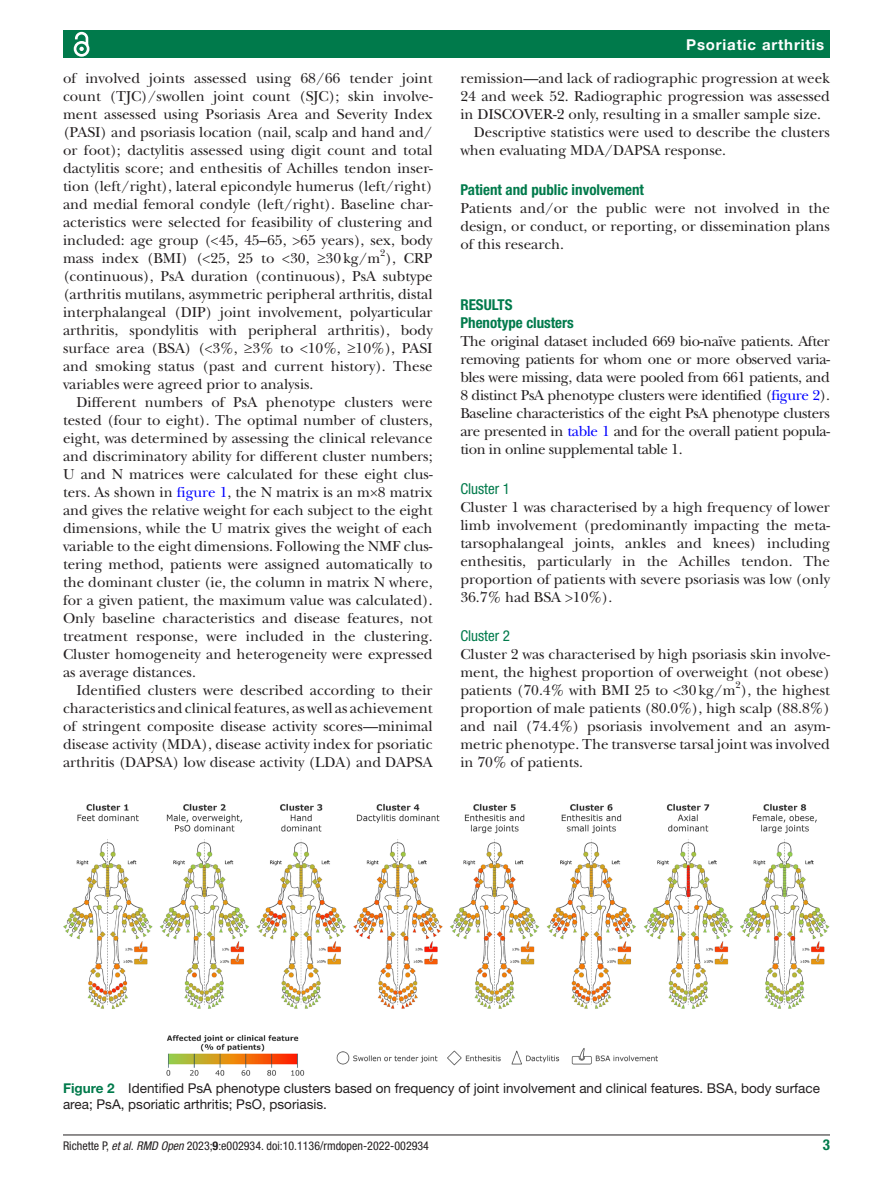
<style>
.page{position:relative;width:893px;height:1191px;background:#fff}
.page>*{position:absolute;margin:0;border:0;box-sizing:border-box;transform-origin:0 0}
.t1{font:15px/18px "New Baskerville";color:#231f20;text-align:justify}
.t2{font:700 condensed 15px/18px "Helvetica Neue LT Std";color:#007a4b}
.t3{font:700 15px "Helvetica Neue LT Std";letter-spacing:.055em;color:#fff}
.t4{font:condensed 15px "Helvetica Neue LT Std";color:#007a4b}
.t5{font:13.5px/16.2px "Helvetica Neue LT Std";color:#231f20}
.t6{font:condensed 12px "Helvetica Neue LT Std";color:#231f20}
.t7{font:9.9px "New Baskerville";color:#231f20}
.s1{color:#00f}
.s2{font-weight:700;color:#007a4b}
.s3{font-style:italic}
.s4{font-weight:700}
</style>
<div class="page">
<hr style="left:63px;top:1134px;width:767px;height:1px;background:#231f20">
<div style="left:63px;top:31px;width:767px;height:27px;background:#007a4b"></div>
<svg style="left:73px;top:31px;width:17px;height:26px"></svg>
<img style="left:63px;top:804px;width:767px;height:271px">
<p class="t1" style="left:63px;top:69px;width:371px">of involved joints assessed using 68/66 tender joint count (TJC)/swollen joint count (SJC); skin involve&shy;ment assessed using Psoriasis Area and Severity Index (PASI) and psoriasis location (nail, scalp and hand and/ or foot); dactylitis assessed using digit count and total dactylitis score; and enthesitis of Achilles tendon inser&shy;tion (left/right), lateral epicondyle humerus (left/right) and medial femoral condyle (left/right). Baseline char&shy;acteristics were selected for feasibility of clustering and included: age group (&lt;45, 45–65, &gt;65 years), sex, body mass index (BMI) (&lt;25, 25 to &lt;30, ≥30kg/m ), CRP</p>
<p class="t7" style="left:380px;top:247px;width:7px">2</p>
<p class="t1" style="left:63px;top:267px;width:371px">(continuous), PsA duration (continuous), PsA subtype (arthritis mutilans, asymmetric peripheral arthritis, distal interphalangeal (DIP) joint involvement, polyarticular arthritis, spondylitis with peripheral arthritis), body surface area (BSA) (&lt;3%, ≥3% to &lt;10%, ≥10%), PASI and smoking status (past and current history). These variables were agreed prior to analysis.</p>
<p class="t1" style="left:63px;top:393px;width:371px;text-indent:14px">Different numbers of PsA phenotype clusters were tested (four to eight). The optimal number of clusters, eight, was determined by assessing the clinical relevance and discriminatory ability for different cluster numbers; U and N matrices were calculated for these eight clus&shy;ters. As shown in <span class="s1">figure 1</span>, the N matrix is an m×8 matrix and gives the relative weight for each subject to the eight dimensions, while the U matrix gives the weight of each variable to the eight dimensions. Following the NMF clus&shy;tering method, patients were assigned automatically to the dominant cluster (ie, the column in matrix N where, for a given patient, the maximum value was calculated).<br>Only baseline characteristics and disease features, not treatment response, were included in the clustering.<br>Cluster homogeneity and heterogeneity were expressed as average distances.</p>
<p class="t1" style="left:63px;top:681px;width:371px;text-indent:14px">Identified clusters were described according to their characteristics and clinical features, as well as achievement of stringent composite disease activity scores—minimal disease activity (MDA), disease activity index for psoriatic arthritis (DAPSA) low disease activity (LDA) and DAPSA</p>
<p class="t3" style="left:686px;top:35px;width:140px">Psoriatic arthritis</p>
<p class="t1" style="left:460px;top:69px;width:371px">remission—and lack of radiographic progression at week</p>
<p class="t1" style="left:460px;top:87px;width:371px">24 and week 52. Radiographic progression was assessed</p>
<p class="t1" style="left:460px;top:105px;width:362px">in DISCOVER-2 only, resulting in a smaller sample size.</p>
<p class="t1" style="left:474px;top:123px;width:358px">Descriptive statistics were used to describe the clusters</p>
<p class="t1" style="left:460px;top:141px;width:267px">when evaluating MDA/DAPSA response.</p>
<p class="t2" style="left:460px;top:180px;width:185px">Patient and public involvement</p>
<p class="t1" style="left:460px;top:199px;width:371px">Patients and/or the public were not involved in the design, or conduct, or reporting, or dissemination plans of this research.</p>
<p class="t2" style="left:460px;top:295px;width:115px">RESULTS<br>Phenotype clusters</p>
<p class="t1" style="left:460px;top:332px;width:371px">The original dataset included 669 bio-naïve patients. After removing patients for whom one or more observed varia&shy;bles were missing, data were pooled from 661 patients, and 8 distinct PsA phenotype clusters were identified (<span class="s1">figure 2</span>).<br>Baseline characteristics of the eight PsA phenotype clusters are presented in <span class="s1">table 1</span> and for the overall patient popula&shy;tion in online supplemental table 1.</p>
<p class="t4" style="left:460px;top:479px;width:51px">Cluster 1</p>
<p class="t1" style="left:460px;top:498px;width:371px">Cluster 1 was characterised by a high frequency of lower limb involvement (predominantly impacting the meta&shy;tarsophalangeal joints, ankles and knees) including enthesitis, particularly in the Achilles tendon. The proportion of patients with severe psoriasis was low (only 36.7% had BSA &gt;10%).</p>
<p class="t4" style="left:460px;top:627px;width:51px">Cluster 2</p>
<p class="t1" style="left:460px;top:645px;width:371px">Cluster 2 was characterised by high psoriasis skin involve&shy;ment, the highest proportion of overweight (not obese) patients (70.4% with BMI 25 to &lt;30kg/m<sup>2</sup>), the highest proportion of male patients (80.0%), high scalp (88.8%) and nail (74.4%) psoriasis involvement and an asym&shy;metric phenotype. The transverse tarsal joint was involved in 70% of patients.</p>
<p class="t5" style="left:63px;top:1080px;width:758px"><span class="s2">Figure 2</span> Identified PsA phenotype clusters based on frequency of joint involvement and clinical features. BSA, body surface area; PsA, psoriatic arthritis; PsO, psoriasis.</p>
<p class="t6" style="left:63px;top:1138px;width:368px">Richette P, <span class="s3">et al</span>. <span class="s3">RMD Open</span> 2023;<span class="s4">9</span>:e002934. doi:10.1136/rmdopen-2022-002934</p>
<p class="t2" style="left:823px;top:1135px;width:9px">3</p>
</div>
